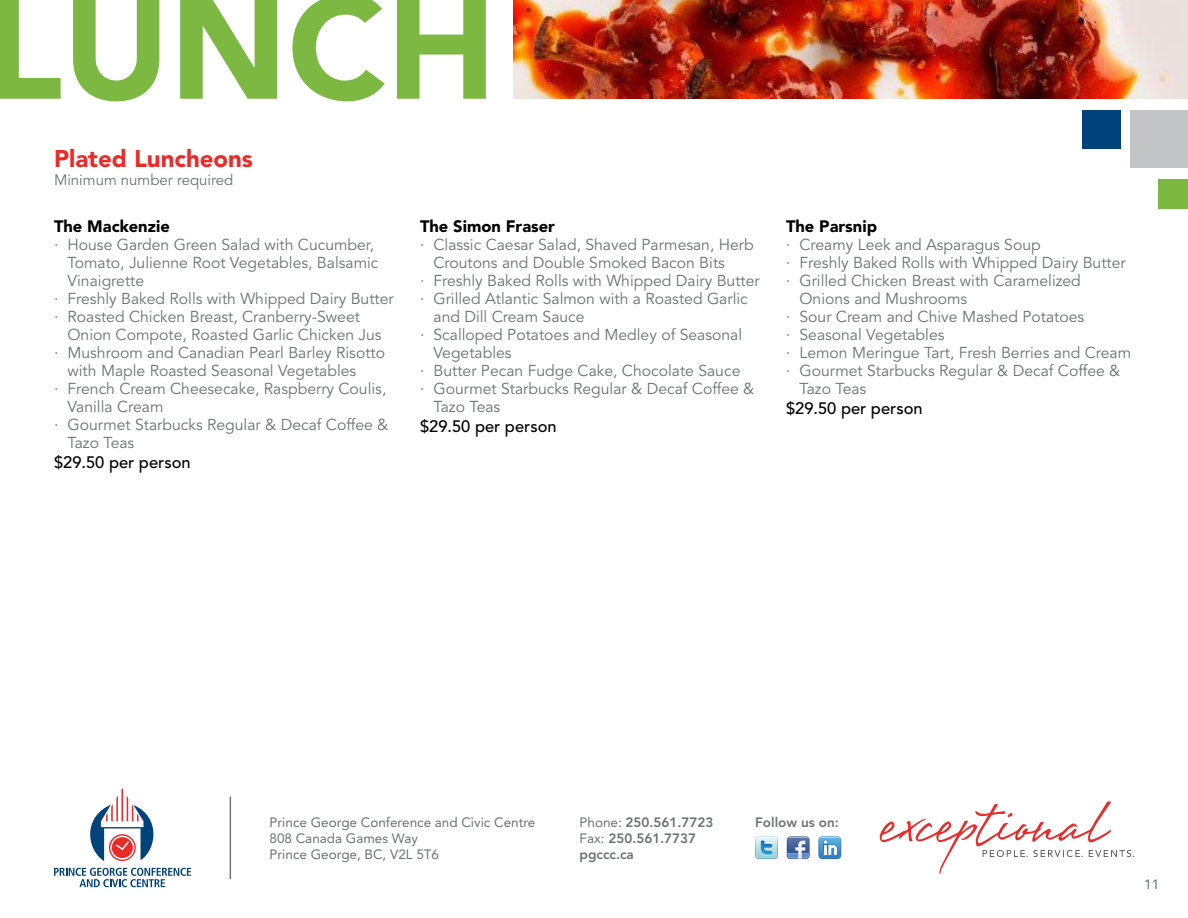
<style>
.page{position:relative;width:1188px;height:918px;background:#fff}
.page>*{position:absolute;margin:0;border:0;box-sizing:border-box;transform-origin:0 0}
.t1{font:900 144.45px "Avenir LT Std";color:#7db942}
.t2{font:900 24px "Avenir LT Std";color:#e82c2a}
.t3{font:500 16.5px "Avenir LT Std";color:#000}
.t4{font:900 16.5px "Avenir LT Std";color:#000}
.t5{font:15.75px "Avenir LT Std";color:#6f7271}
.t6{font:15px "Avenir LT Std";color:#6f7271}
.t7{font:13.5px/16.2px "Avenir LT Std";color:#6f7271}
.t8{font:800 13.5px/16.2px "Avenir LT Std";color:#6f7271}
.s1{font-weight:400}
</style>
<div class="page">
<svg style="left:90px;top:788px;width:64px;height:73px"></svg>
<svg style="left:54px;top:868px;width:137px;height:19px"></svg>
<hr style="left:230px;top:796px;width:1px;height:83px;background:#6f7271">
<svg style="left:787px;top:836px;width:23px;height:23px"></svg>
<svg style="left:818px;top:836px;width:23px;height:23px"></svg>
<svg style="left:755px;top:836px;width:23px;height:23px"></svg>
<svg style="left:880px;top:801px;width:254px;height:73px"></svg>
<div style="left:1131px;top:110px;width:57px;height:57px;background:#c2c4c6"></div>
<div style="left:1082px;top:110px;width:39px;height:39px;background:#00437b"></div>
<div style="left:1158px;top:179px;width:30px;height:29px;background:#7db942"></div>
<img style="left:513px;top:0;width:675px;height:99px">
<h1 class="t1" style="left:-15px;top:-39px;width:513px">LUNCH</h1>
<h2 class="t2" style="left:54px;top:144px;width:201px">Plated Luncheons</h2>
<p class="t6" style="left:54px;top:171px;width:181px">Minimum number required</p>
<p class="t4" style="left:54px;top:216px;width:117px">The Mackenzie</p>
<p class="t5" style="left:54px;top:235px;width:322px">· House Garden Green Salad with Cucumber,</p>
<p class="t5" style="left:67px;top:253px;width:312px">Tomato, Julienne Root Vegetables, Balsamic</p>
<p class="t5" style="left:67px;top:271px;width:78px">Vinaigrette</p>
<p class="t5" style="left:54px;top:289px;width:341px">· Freshly Baked Rolls with Whipped Dairy Butter</p>
<p class="t5" style="left:54px;top:307px;width:308px">· Roasted Chicken Breast, Cranberry-Sweet</p>
<p class="t5" style="left:67px;top:325px;width:316px">Onion Compote, Roasted Garlic Chicken Jus</p>
<p class="t5" style="left:54px;top:343px;width:333px">· Mushroom and Canadian Pearl Barley Risotto</p>
<p class="t5" style="left:67px;top:361px;width:290px">with Maple Roasted Seasonal Vegetables</p>
<p class="t5" style="left:54px;top:379px;width:334px">· French Cream Cheesecake, Raspberry Coulis,</p>
<p class="t5" style="left:67px;top:397px;width:97px">Vanilla Cream</p>
<p class="t5" style="left:54px;top:415px;width:336px">· Gourmet Starbucks Regular &amp; Decaf Coffee &amp;</p>
<p class="t5" style="left:67px;top:433px;width:68px">Tazo Teas</p>
<p class="t3" style="left:54px;top:452px;width:138px">$29.50 per person</p>
<p class="t4" style="left:420px;top:216px;width:137px">The Simon Fraser</p>
<p class="t5" style="left:420px;top:235px;width:335px">· Classic Caesar Salad, Shaved Parmesan, Herb</p>
<p class="t5" style="left:433px;top:253px;width:293px">Croutons and Double Smoked Bacon Bits</p>
<p class="t5" style="left:420px;top:271px;width:341px">· Freshly Baked Rolls with Whipped Dairy Butter</p>
<p class="t5" style="left:420px;top:289px;width:329px">· Grilled Atlantic Salmon with a Roasted Garlic</p>
<p class="t5" style="left:433px;top:307px;width:153px">and Dill Cream Sauce</p>
<p class="t5" style="left:420px;top:325px;width:324px">· Scalloped Potatoes and Medley of Seasonal</p>
<p class="t5" style="left:433px;top:343px;width:80px">Vegetables</p>
<p class="t5" style="left:420px;top:361px;width:322px">· Butter Pecan Fudge Cake, Chocolate Sauce</p>
<p class="t5" style="left:420px;top:379px;width:336px">· Gourmet Starbucks Regular &amp; Decaf Coffee &amp;</p>
<p class="t5" style="left:433px;top:397px;width:68px">Tazo Teas</p>
<p class="t3" style="left:420px;top:416px;width:138px">$29.50 per person</p>
<p class="t4" style="left:786px;top:216px;width:93px">The Parsnip</p>
<p class="t5" style="left:786px;top:235px;width:256px">· Creamy Leek and Asparagus Soup</p>
<p class="t5" style="left:786px;top:253px;width:341px">· Freshly Baked Rolls with Whipped Dairy Butter</p>
<p class="t5" style="left:786px;top:271px;width:296px">· Grilled Chicken Breast with Caramelized</p>
<p class="t5" style="left:799px;top:289px;width:169px">Onions and Mushrooms</p>
<p class="t5" style="left:786px;top:307px;width:300px">· Sour Cream and Chive Mashed Potatoes</p>
<p class="t5" style="left:786px;top:325px;width:160px">· Seasonal Vegetables</p>
<p class="t5" style="left:786px;top:343px;width:347px">· Lemon Meringue Tart, Fresh Berries and Cream</p>
<p class="t5" style="left:786px;top:361px;width:336px">· Gourmet Starbucks Regular &amp; Decaf Coffee &amp;</p>
<p class="t5" style="left:799px;top:379px;width:68px">Tazo Teas</p>
<p class="t3" style="left:786px;top:398px;width:138px">$29.50 per person</p>
<p class="t7" style="left:270px;top:814px;width:267px">Prince George Conference and Civic Centre<br>808 Canada Games Way<br>Prince George, BC, V2L 5T6</p>
<p class="t8" style="left:580px;top:814px;width:135px"><span class="s1">Phone:</span> 250.561.7723<br><span class="s1">Fax:</span> 250.561.7737 pgccc.ca</p>
<p class="t8" style="left:755px;top:814px;width:85px">Follow us on:</p>
<p class="t7" style="left:1144px;top:877px;width:17px">11</p>
</div>
